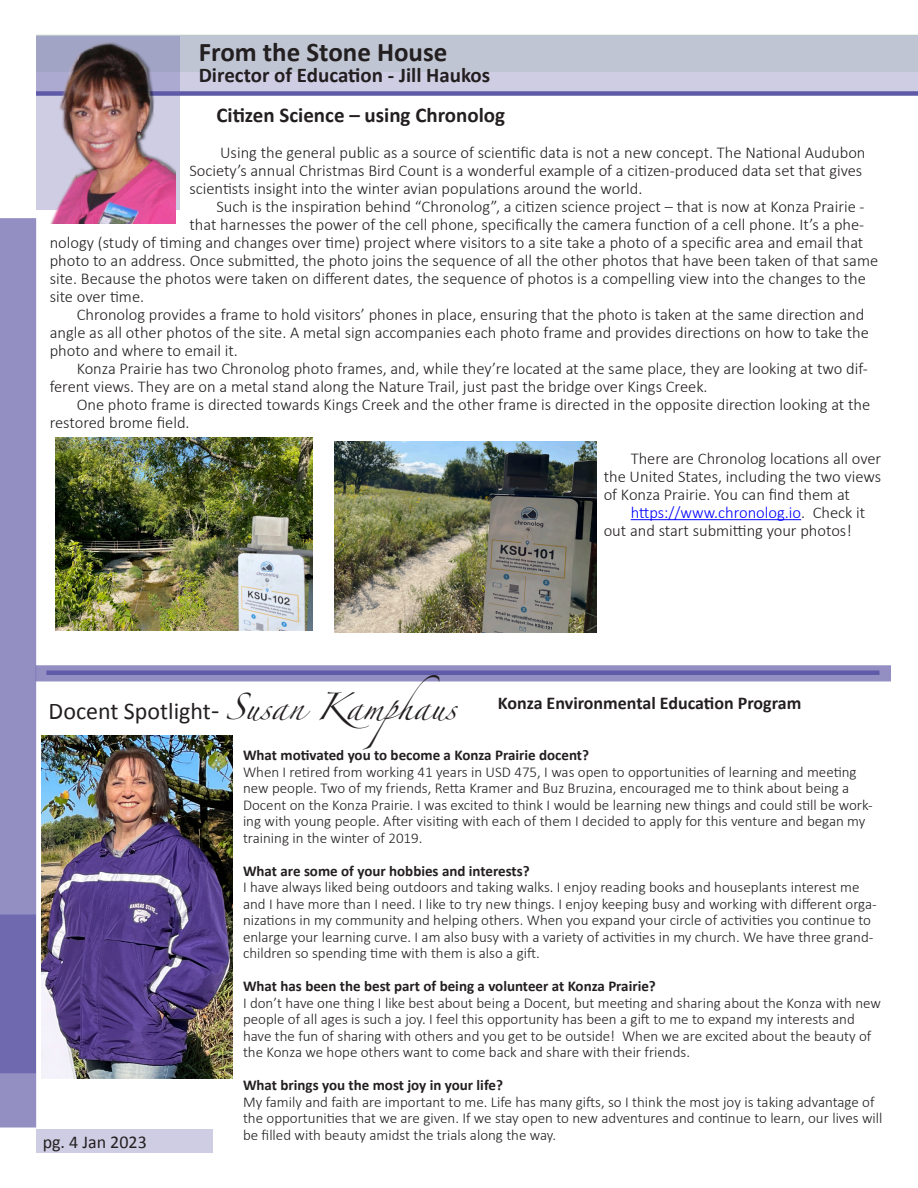
<style>
.page{position:relative;width:918px;height:1188px;background:#fff}
.page>*{position:absolute;margin:0;border:0;box-sizing:border-box;transform-origin:0 0}
.t1{font:700 27px "Calibri";color:#231f20}
.t2{font:24px "Calibri";color:#231f20}
.Paragraph_Style_2{font:700 21px "Calibri";color:#231f20}
.t3{font:700 18px "Calibri";color:#231f20}
.t4{font:18px "Calibri";color:#231f20}
.Paragraph_Style_2-2{font:300 16.5px/18px "Calibri";color:#231f20}
.Paragraph_Style_3{font:300 15px/16.5px "Calibri";color:#231f20}
.Paragraph_Style_3-2{font:700 15px "Calibri";color:#231f20}
.s1{color:#00f}
.s2{font-size:27px}
.s3{font-family:"Zapfino"}
</style>
<div class="page">
<div style="left:36px;top:1129px;width:177px;height:24px;background:#cfcde4"></div>
<div style="left:36px;top:34px;width:882px;height:38px;background:#eaf4e7"></div>
<div style="left:36px;top:91px;width:882px;height:5px;background:#5f5ba8"></div>
<svg style="left:176px;top:35px;width:742px;height:57px;background:#c3c6d8"></svg>
<svg style="left:0;top:218px;width:36px;height:910px;background:#8c88bf"></svg>
<div style="left:36px;top:665px;width:855px;height:16px;background:#938fc3;border:2px solid #5e58a6"></div>
<div style="left:46px;top:670px;width:833px;height:5px;background:#5f5ba8"></div>
<img style="left:41px;top:735px;width:191px;height:343px">
<img style="left:29px;top:35px;width:147px;height:188px">
<hr style="left:631px;top:519px;width:170px;height:1px;background:#00f">
<img style="left:55px;top:438px;width:257px;height:192px">
<img style="left:335px;top:442px;width:262px;height:191px">
<p class="t1" style="left:199px;top:36px;width:250px">From the Stone House</p>
<p class="Paragraph_Style_2" style="left:199px;top:62px;width:293px">Director of Education - Jill Haukos</p>
<p class="Paragraph_Style_2" style="left:216px;top:102px;width:290px">Citizen Science – using Chronolog</p>
<p class="Paragraph_Style_2-2" style="left:189px;top:142px;width:678px;text-indent:31px">Using the general public as a source of scientific data is not a new concept. The National Audubon<br>Society’s annual Christmas Bird Count is a wonderful example of a citizen-produced data set that gives scientists insight into the winter avian populations around the world.</p>
<p class="Paragraph_Style_2-2" style="left:216px;top:196px;width:650px">Such is the inspiration behind “Chronolog”, a citizen science project – that is now at Konza Prairie -</p>
<p class="Paragraph_Style_2-2" style="left:189px;top:214px;width:676px">that harnesses the power of the cell phone, specifically the camera function of a cell phone. It’s a phe-</p>
<p class="Paragraph_Style_2-2" style="left:50px;top:232px;width:815px">nology (study of timing and changes over time) project where visitors to a site take a photo of a specific area and email that</p>
<p class="Paragraph_Style_2-2" style="left:50px;top:250px;width:830px">photo to an address. Once submitted, the photo joins the sequence of all the other photos that have been taken of that same</p>
<p class="Paragraph_Style_2-2" style="left:50px;top:268px;width:818px">site. Because the photos were taken on different dates, the sequence of photos is a compelling view into the changes to the</p>
<p class="Paragraph_Style_2-2" style="left:50px;top:286px;width:96px">site over time.</p>
<p class="Paragraph_Style_2-2" style="left:50px;top:304px;width:821px;text-indent:27px">Chronolog provides a frame to hold visitors’ phones in place, ensuring that the photo is taken at the same direction and angle as all other photos of the site. A metal sign accompanies each photo frame and provides directions on how to take the photo and where to email it.</p>
<p class="Paragraph_Style_2-2" style="left:50px;top:358px;width:820px;text-indent:27px">Konza Prairie has two Chronolog photo frames, and, while they’re located at the same place, they are looking at two dif&shy;ferent views. They are on a metal stand along the Nature Trail, just past the bridge over Kings Creek.</p>
<p class="Paragraph_Style_2-2" style="left:50px;top:394px;width:822px;text-indent:27px">One photo frame is directed towards Kings Creek and the other frame is directed in the opposite direction looking at the restored brome field.</p>
<p class="Paragraph_Style_2-2" style="left:604px;top:448px;width:279px;text-align:justify;text-indent:27px">There are Chronolog locations all over the United States, including the two views of Konza Prairie. You can find them at</p>
<p class="Paragraph_Style_2-2" style="left:604px;top:502px;width:263px;text-indent:27px"><span class="s1">https://www.chronolog.io</span>. Check it out and start submitting your photos!</p>
<p class="t2" style="left:49px;top:696px;width:410px">Docent Spotlight<span class="s2">-</span> <span class="s3">Susan Kamphaus</span></p>
<p class="t3" style="left:498px;top:692px;width:305px">Konza Environmental Education Program</p>
<p class="Paragraph_Style_3-2" style="left:243px;top:746px;width:348px">What motivated you to become a Konza Prairie docent?</p>
<p class="Paragraph_Style_3" style="left:243px;top:763px;width:631px">When I retired from working 41 years in USD 475, I was open to opportunities of learning and meeting new people. Two of my friends, Retta Kramer and Buz Bruzina, encouraged me to think about being a Docent on the Konza Prairie. I was excited to think I would be learning new things and could still be work&shy;ing with young people. After visiting with each of them I decided to apply for this venture and began my training in the winter of 2019.</p>
<p class="Paragraph_Style_3-2" style="left:243px;top:862px;width:288px">What are some of your hobbies and interests?</p>
<p class="Paragraph_Style_3" style="left:243px;top:879px;width:635px">I have always liked being outdoors and taking walks. I enjoy reading books and houseplants interest me and I have more than I need. I like to try new things. I enjoy keeping busy and working with different orga&shy;nizations in my community and helping others. When you expand your circle of activities you continue to enlarge your learning curve. I am also busy with a variety of activities in my church. We have three grand&shy;children so spending time with them is also a gift.</p>
<p class="Paragraph_Style_3-2" style="left:243px;top:977px;width:414px">What has been the best part of being a volunteer at Konza Prairie?</p>
<p class="Paragraph_Style_3" style="left:243px;top:994px;width:640px">I don’t have one thing I like best about being a Docent, but meeting and sharing about the Konza with new people of all ages is such a joy. I feel this opportunity has been a gift to me to expand my interests and have the fun of sharing with others and you get to be outside! When we are excited about the beauty of the Konza we hope others want to come back and share with their friends.</p>
<p class="Paragraph_Style_3-2" style="left:243px;top:1076px;width:261px">What brings you the most joy in your life?</p>
<p class="Paragraph_Style_3" style="left:243px;top:1093px;width:641px">My family and faith are important to me. Life has many gifts, so I think the most joy is taking advantage of the opportunities that we are given. If we stay open to new adventures and continue to learn, our lives will be filled with beauty amidst the trials along the way.</p>
<p class="t4" style="left:43px;top:1131px;width:106px">pg. 4 Jan 2023</p>
</div>
